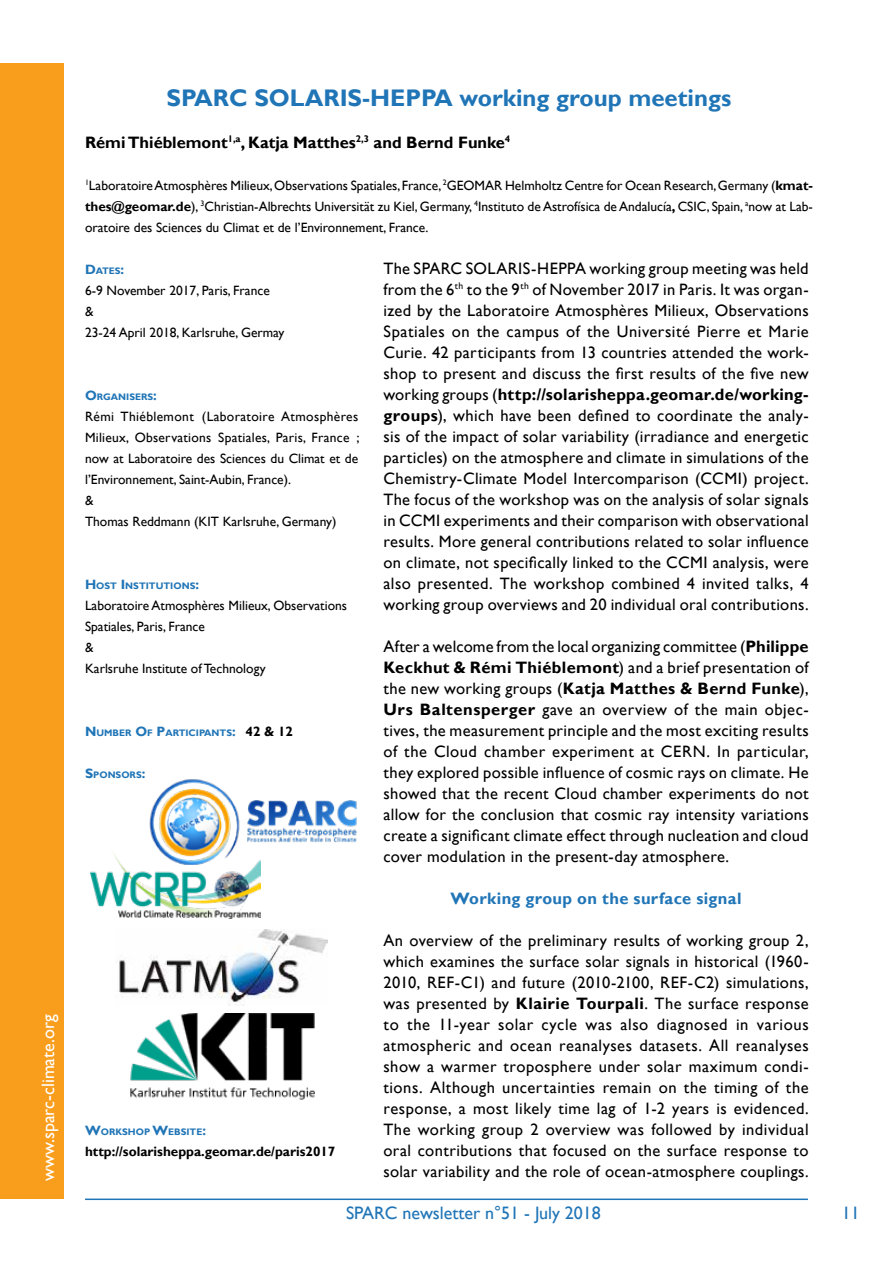
<style>
.page{position:relative;width:893px;height:1263px;background:#fff}
.page>*{position:absolute;margin:0;border:0;box-sizing:border-box;transform-origin:0 0}
.t1{font:700 24px "Gill Sans";color:#2075b7}
.t2{font:18px "Gill Sans";color:#2075b7}
.t3{font:18px "Gill Sans";color:#fff}
.t4{font:16.5px/21px "Gill Sans";letter-spacing:.02em;color:#000;text-align:justify}
.t5{font:700 16.5px "Gill Sans";color:#000}
.t6{font:700 16.5px "Gill Sans";letter-spacing:.02em;color:#2075b7}
.t7{font:13.5px/21px "Gill Sans";color:#000}
.t8{font:700 13.5px "Gill Sans";color:#000}
.t9{font:700 9.45px "Gill Sans";color:#2075b7}
.s1{font-weight:700}
.s2{font-size:13.5px}
.s3{font-size:13.5px;color:#000}
</style>
<div class="page">
<div style="left:0;top:64px;width:64px;height:1135px;background:#f99d1c"></div>
<hr style="left:85px;top:1198px;width:723px;height:2px;background:#2075b7">
<img style="left:90px;top:852px;width:170px;height:67px">
<img style="left:146px;top:779px;width:211px;height:86px">
<img style="left:130px;top:1014px;width:185px;height:85px">
<img style="left:115px;top:929px;width:213px;height:77px">
<p class="t3" style="left:38px;top:1181px;width:168px;rotate:-90deg">www.sparc-climate.org</p>
<h1 class="t1" style="left:167px;top:83px;width:566px">SPARC SOLARIS-HEPPA working group meetings</h1>
<p class="t5" style="left:85px;top:132px;width:427px">Rémi Thiéblemont<sup>1,a</sup>, Katja Matthes<sup>2,3</sup> and Bernd Funke<sup>4</sup></p>
<p class="t7" style="left:85px;top:175px;width:729px;text-align:justify"><sup>1</sup>Laboratoire Atmosphères Milieux, Observations Spatiales, France, <sup>2</sup>GEOMAR Helmholtz Centre for Ocean Research, Germany (<span class="s1">kmat&shy;thes@geomar.de</span>), <sup>3</sup>Christian-Albrechts Universität zu Kiel, Germany, <sup>4</sup>Instituto de Astrofísica de Andalucía<span class="s1">,</span> CSIC, Spain, <sup>a</sup>now at Lab&shy;oratoire des Sciences du Climat et de l’Environnement, France.</p>
<p class="t9" style="left:85px;top:265px;width:41px"><span class="s2">D</span>ATES<span class="s2">:</span></p>
<p class="t7" style="left:85px;top:280px;width:201px">6-9 November 2017, Paris, France<br>&amp;<br>23-24 April 2018, Karlsruhe, Germay</p>
<p class="t4" style="left:383px;top:258px;width:427px">The SPARC SOLARIS-HEPPA working group meeting was held from the 6<sup>th</sup> to the 9<sup>th</sup> of November 2017 in Paris. It was organ&shy;ized by the Laboratoire Atmosphères Milieux, Observations Spatiales on the campus of the Université Pierre et Marie Curie. 42 participants from 13 countries attended the work&shy;shop to present and discuss the first results of the five new working groups (<span class="s1">http://solarisheppa.geomar.de/working&shy;groups</span>), which have been defined to coordinate the analy&shy;sis of the impact of solar variability (irradiance and energetic particles) on the atmosphere and climate in simulations of the Chemistry-Climate Model Intercomparison (CCMI) project.<br>The focus of the workshop was on the analysis of solar signals in CCMI experiments and their comparison with observational results. More general contributions related to solar influence on climate, not specifically linked to the CCMI analysis, were also presented. The workshop combined 4 invited talks, 4 working group overviews and 20 individual oral contributions.</p>
<p class="t4" style="left:383px;top:636px;width:427px">After a welcome from the local organizing committee (<span class="s1">Philippe Keckhut &amp; Rémi Thiéblemont</span>) and a brief presentation of the new working groups (<span class="s1">Katja Matthes &amp; Bernd Funke</span>), <span class="s1">Urs Baltensperger</span> gave an overview of the main objec&shy;tives, the measurement principle and the most exciting results of the Cloud chamber experiment at CERN. In particular, they explored possible influence of cosmic rays on climate. He showed that the recent Cloud chamber experiments do not allow for the conclusion that cosmic ray intensity variations create a significant climate effect through nucleation and cloud cover modulation in the present-day atmosphere.</p>
<p class="t6" style="left:450px;top:888px;width:293px">Working group on the surface signal</p>
<p class="t4" style="left:383px;top:930px;width:427px">An overview of the preliminary results of working group 2, which examines the surface solar signals in historical (1960- 2010, REF-C1) and future (2010-2100, REF-C2) simulations, was presented by <span class="s1">Klairie Tourpali</span>. The surface response to the 11-year solar cycle was also diagnosed in various atmospheric and ocean reanalyses datasets. All reanalyses show a warmer troposphere under solar maximum condi&shy;tions. Although uncertainties remain on the timing of the response, a most likely time lag of 1-2 years is evidenced.<br>The working group 2 overview was followed by individual oral contributions that focused on the surface response to solar variability and the role of ocean-atmosphere couplings.</p>
<p class="t9" style="left:85px;top:391px;width:73px"><span class="s2">O</span>RGANISERS<span class="s2">:</span></p>
<p class="t7" style="left:85px;top:406px;width:276px">Rémi Thiéblemont (Laboratoire Atmosphères Milieux, Observations Spatiales, Paris, France ; now at Laboratoire des Sciences du Climat et de l’Environnement, Saint-Aubin, France).<br>&amp;<br>Thomas Reddmann (KIT Karlsruhe, Germany)</p>
<p class="t9" style="left:85px;top:580px;width:116px"><span class="s2">H</span>OST <span class="s2">I</span> NSTITUTIONS<span class="s2">:</span></p>
<p class="t7" style="left:85px;top:595px;width:264px">Laboratoire Atmosphères Milieux, Observations<br>Spatiales, Paris, France<br>&amp;<br>Karlsruhe Institute of Technology</p>
<p class="t9" style="left:85px;top:727px;width:209px"><span class="s2">N</span> UMBER <span class="s2">O</span>F <span class="s2">P</span>ARTICIPANTS<span class="s2">:</span> <span class="s3">42 &amp; 12</span></p>
<p class="t9" style="left:85px;top:769px;width:62px"><span class="s2">S</span>PONSORS<span class="s2">:</span></p>
<p class="t9" style="left:85px;top:1126px;width:51px"><span class="s2">W</span>ORKSHOP</p>
<p class="t9" style="left:152px;top:1126px;width:55px"><span class="s2">W</span>EBSITE<span class="s2">:</span></p>
<p class="t8" style="left:85px;top:1143px;width:252px">http://solarisheppa.geomar.de/paris2017</p>
<p class="t2" style="left:346px;top:1202px;width:256px">SPARC newsletter n°51 - July 2018</p>
<p class="t2" style="left:842px;top:1202px;width:19px">11</p>
</div>
